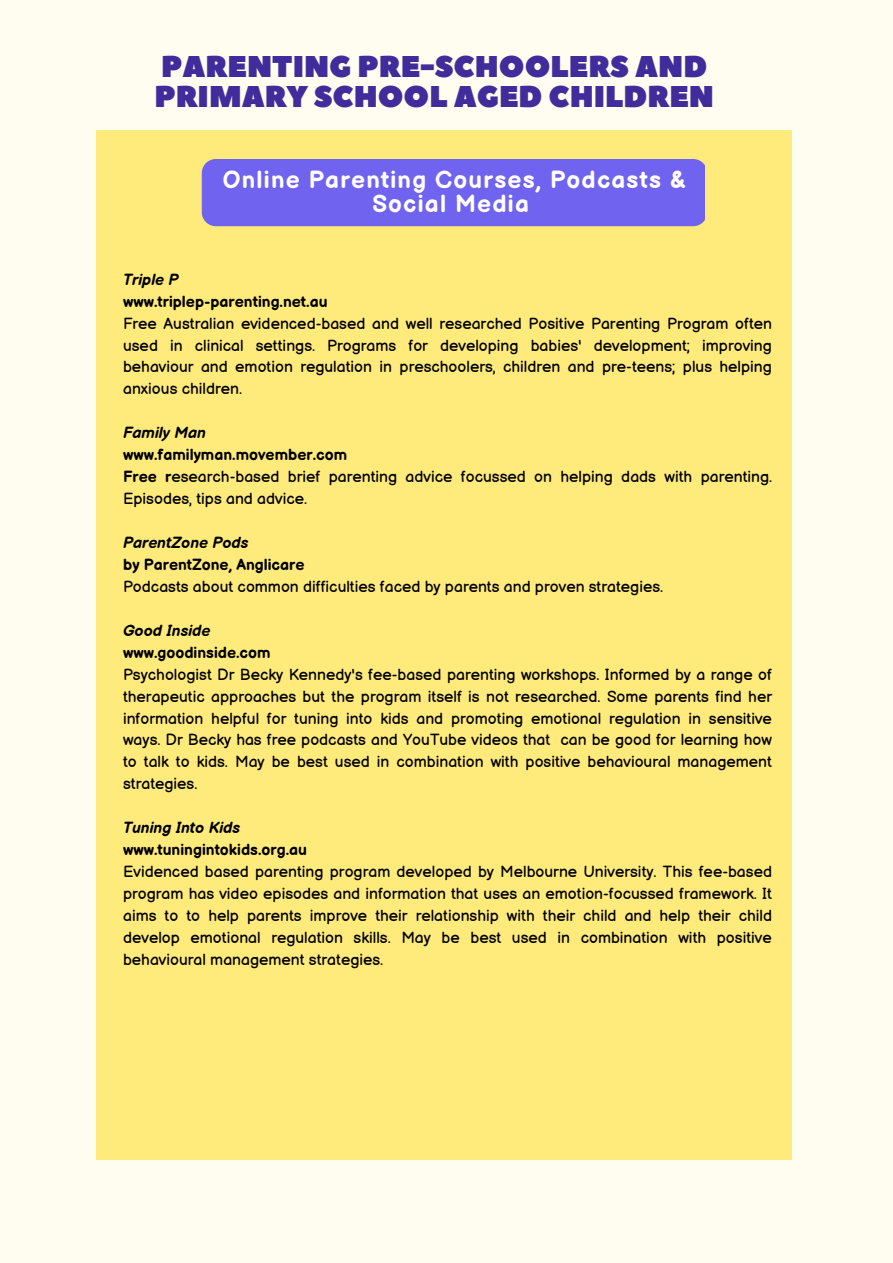
<style>
.page{position:relative;width:893px;height:1263px;background:#fffdf0}
.page>*{position:absolute;margin:0;border:0;box-sizing:border-box;transform-origin:0 0}
.t1{font:30px/29.8px "Peace Sans";color:#402c9b}
.t2{font:700 24.3px/24.2px "Balsamiq Sans";letter-spacing:.05em;color:#fff;text-align:center}
.t3{font:15.75px/21.9px "Balsamiq Sans";color:#000;text-align:justify}
.t4{font:700 15.75px "Balsamiq Sans";color:#000}
.t5{font:italic 700 15.75px "Balsamiq Sans";color:#000}
.s1{font-weight:700}
</style>
<div class="page">
<div style="left:96px;top:130px;width:695px;height:1029px;background:#ffeb7c"></div>
<div style="left:202px;top:159px;width:503px;height:67px;background:#6f63ef"></div>
<h1 class="t1" style="left:154px;top:53px;width:561px">PARENTING PRE-SCHOOLERS AND<br>PRIMARY SCHOOL AGED CHILDREN</h1>
<h2 class="t2" style="left:223px;top:168px;width:465px">Online Parenting Courses, Podcasts &amp;<br>Social Media</h2>
<p class="t5" style="left:123px;top:271px;width:57px">Triple P</p>
<p class="t4" style="left:123px;top:292px;width:206px">www.triplep-parenting.net.au</p>
<p class="t3" style="left:123px;top:313px;width:650px">Free Australian evidenced-based and well researched Positive Parenting Program often used in clinical settings. Programs for developing babies' development; improving behaviour and emotion regulation in preschoolers, children and pre-teens; plus helping anxious children.</p>
<p class="t5" style="left:123px;top:424px;width:84px">Family Man</p>
<p class="t3" style="left:123px;top:445px;width:650px;text-align:left"><span class="s1">www.familyman.movember.com<br>Free r</span>esearch-based brief parenting advice focussed on helping dads with parenting.<br>Episodes, tips and advice.</p>
<p class="t5" style="left:123px;top:534px;width:127px">ParentZone Pods</p>
<p class="t4" style="left:123px;top:556px;width:183px">by ParentZone, Anglicare</p>
<p class="t3" style="left:123px;top:576px;width:542px">Podcasts about common difficulties faced by parents and proven strategies.</p>
<p class="t5" style="left:123px;top:622px;width:89px">Good Inside</p>
<p class="t4" style="left:123px;top:643px;width:149px">www.goodinside.com</p>
<p class="t3" style="left:123px;top:664px;width:650px">Psychologist Dr Becky Kennedy's fee-based parenting workshops. Informed by a range of therapeutic approaches but the program itself is not researched. Some parents find her information helpful for tuning into kids and promoting emotional regulation in sensitive ways. Dr Becky has free podcasts and YouTube videos that can be good for learning how to talk to kids. May be best used in combination with positive behavioural management strategies.</p>
<p class="t5" style="left:123px;top:819px;width:119px">Tuning Into Kids</p>
<p class="t4" style="left:123px;top:841px;width:185px">www.tuningintokids.org.au</p>
<p class="t3" style="left:123px;top:861px;width:650px">Evidenced based parenting program developed by Melbourne University. This fee-based program has video episodes and information that uses an emotion-focussed framework. It aims to to help parents improve their relationship with their child and help their child develop emotional regulation skills. May be best used in combination with positive behavioural management strategies.</p>
</div>
